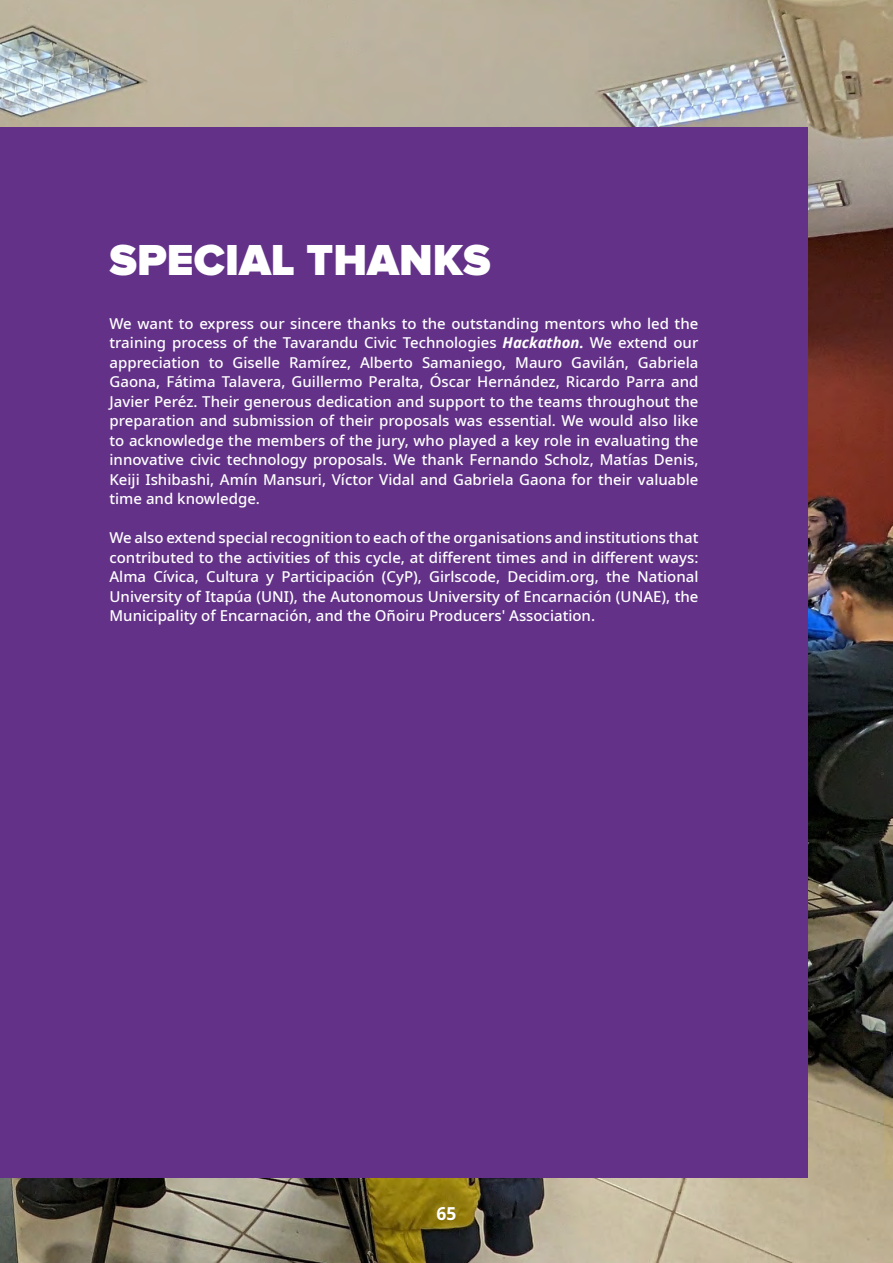
<style>
.page{position:relative;width:893px;height:1263px;background:#fff}
.page>*{position:absolute;margin:0;border:0;box-sizing:border-box;transform-origin:0 0}
.t1{font:900 45px "Proxima Nova";color:#fff}
.t2{font:700 18px "Noto Sans";color:#fff}
.t3{font:500 15px/19.5px "Noto Sans";color:#fff;text-align:justify}
.s1{font-weight:700;font-style:italic}
</style>
<div class="page">
<img style="left:0;top:0;width:893px;height:1263px">
<div style="left:0;top:128px;width:808px;height:1050px;background:#633288"></div>
<h1 class="t1" style="left:109px;top:234px;width:383px">SPECIAL THANKS</h1>
<p class="t3" style="left:109px;top:314px;width:590px">We want to express our sincere thanks to the outstanding mentors who led the training process of the Tavarandu Civic Technologies <span class="s1">Hackathon.</span> We extend our appreciation to Giselle Ramírez, Alberto Samaniego, Mauro Gavilán, Gabriela Gaona, Fátima Talavera, Guillermo Peralta, Óscar Hernández, Ricardo Parra and Javier Peréz. Their generous dedication and support to the teams throughout the preparation and submission of their proposals was essential. We would also like to acknowledge the members of the jury, who played a key role in evaluating the innovative civic technology proposals. We thank Fernando Scholz, Matías Denis, Keiji Ishibashi, Amín Mansuri, Víctor Vidal and Gabriela Gaona for their valuable time and knowledge.</p>
<p class="t3" style="left:109px;top:528px;width:590px">We also extend special recognition to each of the organisations and institutions that contributed to the activities of this cycle, at different times and in different ways:<br>Alma Cívica, Cultura y Participación (CyP), Girlscode, Decidim.org, the National University of Itapúa (UNI), the Autonomous University of Encarnación (UNAE), the Municipality of Encarnación, and the Oñoiru Producers' Association.</p>
<p class="t2" style="left:437px;top:1200px;width:21px">65</p>
</div>
